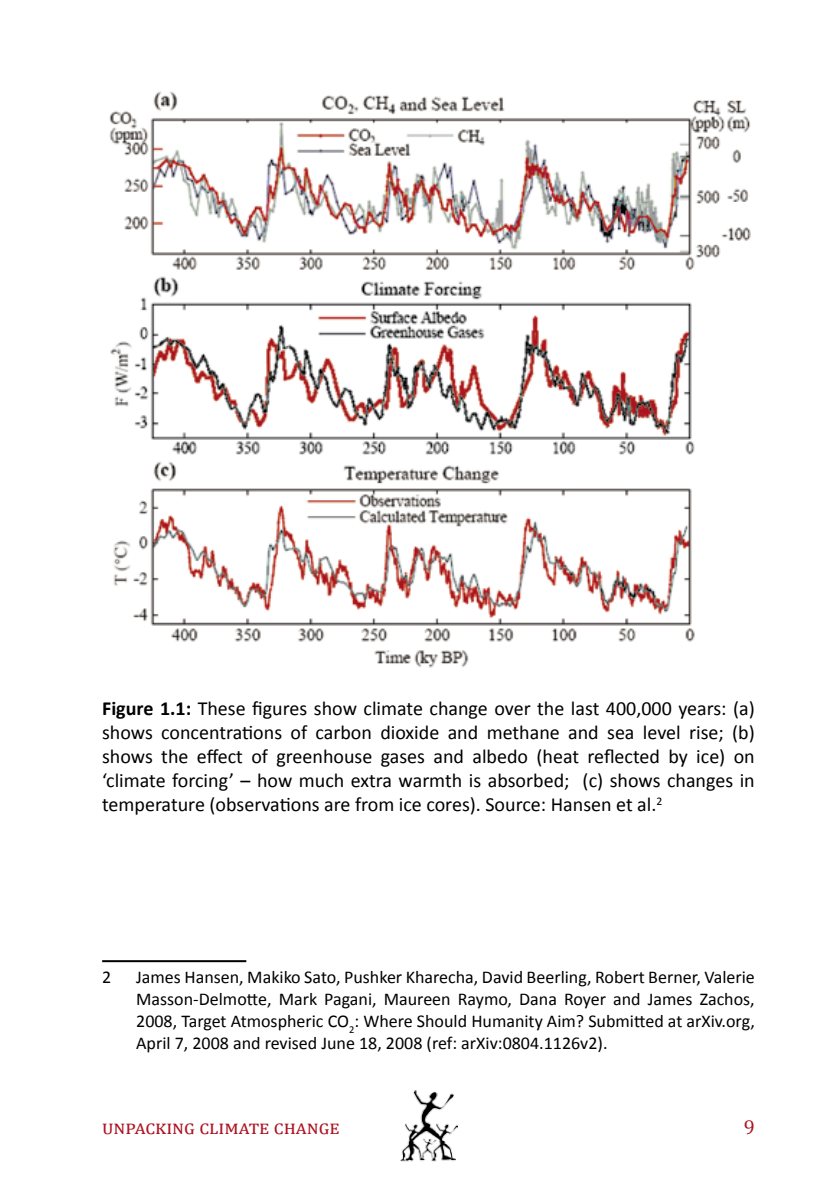
<style>
.page{position:relative;width:840px;height:1191px;background:#fff}
.page>*{position:absolute;margin:0;border:0;box-sizing:border-box;transform-origin:0 0}
.Figures{font:20px/24px "Calibri";color:#000;text-align:justify}
.t1{font:20px "Cambria";letter-spacing:.04em;color:#ac1220}
.Footnote_Text{font:18px/22px "Calibri";color:#000;text-align:justify}
.s1{font-weight:700}
</style>
<div class="page">
<img style="left:400px;top:1090px;width:56px;height:72px">
<img style="left:109px;top:91px;width:642px;height:577px">
<hr style="left:102px;top:960px;width:144px;height:2px;background:#000">
<p class="Figures" style="left:102px;top:695px;width:653px"><span class="s1">Figure 1.1:</span> These figures show climate change over the last 400,000 years: (a) shows concentrations of carbon dioxide and methane and sea level rise; (b) shows the effect of greenhouse gases and albedo (heat reflected by ice) on ‘climate forcing’ – how much extra warmth is absorbed; (c) shows changes in temperature (observations are from ice cores). Source: Hansen et al.<sup>2</sup></p>
<p class="Footnote_Text" style="left:102px;top:965px;width:11px">2</p>
<p class="Footnote_Text" style="left:136px;top:965px;width:619px">James Hansen, Makiko Sato, Pushker Kharecha, David Beerling, Robert Berner, Valerie Masson-Delmotte, Mark Pagani, Maureen Raymo, Dana Royer and James Zachos, 2008, Target Atmospheric CO<sub>2</sub>: Where Should Humanity Aim? Submitted at arXiv.org, April 7, 2008 and revised June 18, 2008 (ref: arXiv:0804.1126v2).</p>
<p class="t1" style="left:102px;top:1115px;width:239px">unpacking climate change</p>
<p class="t1" style="left:743px;top:1115px;width:13px">9</p>
</div>
